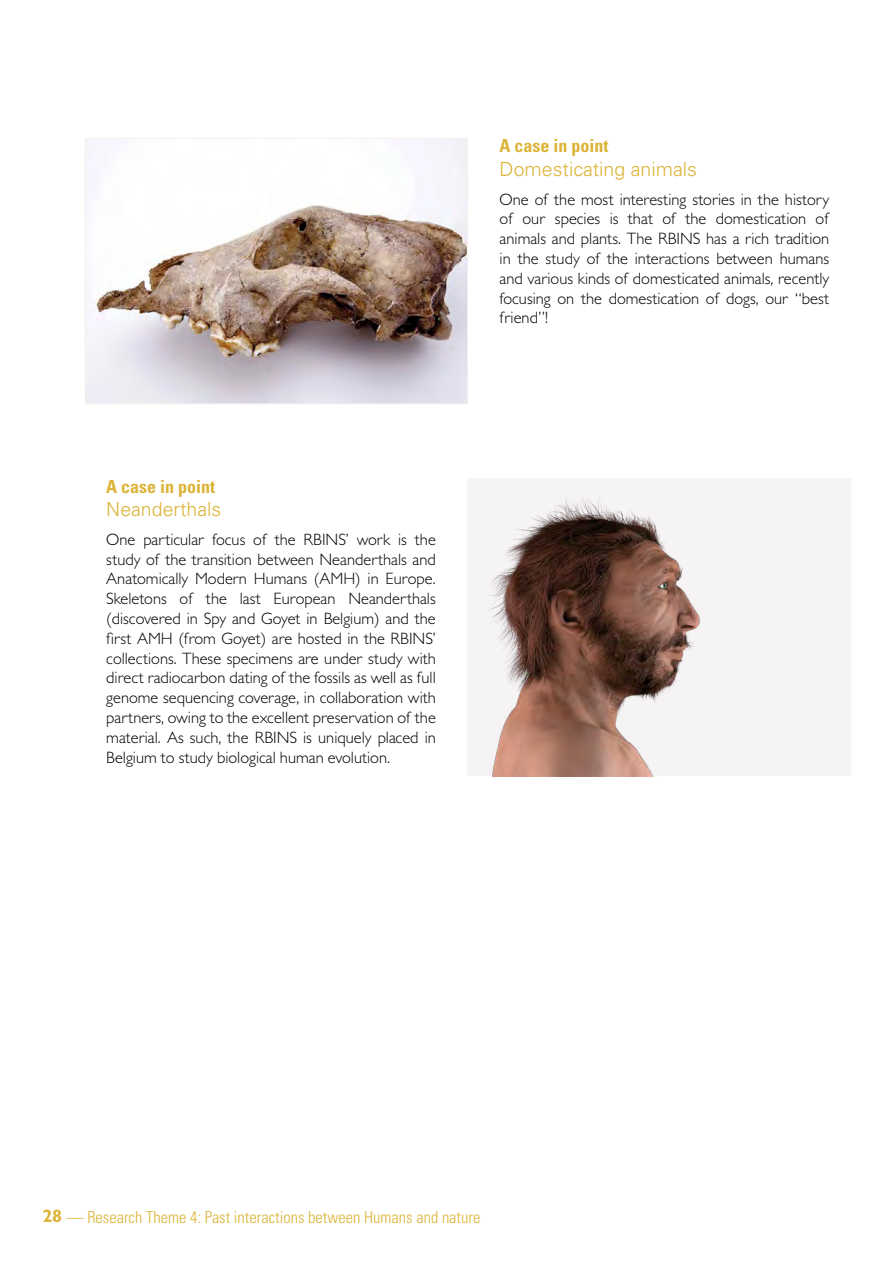
<style>
.page{position:relative;width:893px;height:1263px;background:#fff}
.page>*{position:absolute;margin:0;border:0;box-sizing:border-box;transform-origin:0 0}
.t1{font:300 19.5px "Univers LT Std";color:#dcb438}
.t2{font:700 condensed 18px "Univers LT Std";color:#dcb438}
.t3{font:300 16.5px/19.8px "Gill Sans MT Pro";color:#000;text-align:justify}
.t4{font:300 condensed 16.5px "Univers LT Std";color:#dcb438}
.s1{font-family:"Gill Sans MT Pro";font-weight:700;font-stretch:normal;font-size:18px}
</style>
<div class="page">
<img style="left:87px;top:140px;width:379px;height:262px">
<div style="left:85px;top:138px;width:383px;height:266px;border:1px solid #f7eeed"></div>
<div style="left:468px;top:479px;width:383px;height:297px;background:#f6f3f4"></div>
<img style="left:488px;top:497px;width:213px;height:279px">
<p class="t2" style="left:106px;top:475px;width:110px">A case in point</p>
<p class="t1" style="left:106px;top:497px;width:116px">Neanderthals</p>
<p class="t3" style="left:106px;top:529px;width:331px">One particular focus of the RBINS’ work is the study of the transition between Neanderthals and Anatomically Modern Humans (AMH) in Europe.<br>Skeletons of the last European Neanderthals (discovered in Spy and Goyet in Belgium) and the first AMH (from Goyet) are hosted in the RBINS’ collections. These specimens are under study with direct radiocarbon dating of the fossils as well as full genome sequencing coverage, in collaboration with partners, owing to the excellent preservation of the material. As such, the RBINS is uniquely placed in Belgium to study biological human evolution.</p>
<p class="t2" style="left:500px;top:135px;width:110px">A case in point</p>
<p class="t1" style="left:500px;top:157px;width:199px">Domesticating animals</p>
<p class="t3" style="left:500px;top:189px;width:331px">One of the most interesting stories in the history of our species is that of the domestication of animals and plants. The RBINS has a rich tradition in the study of the interactions between humans and various kinds of domesticated animals, recently focusing on the domestication of dogs, our “best friend”!</p>
<p class="t4" style="left:43px;top:1208px;width:439px"><span class="s1">28</span> — Research Theme 4: Past interactions between Humans and nature</p>
</div>
